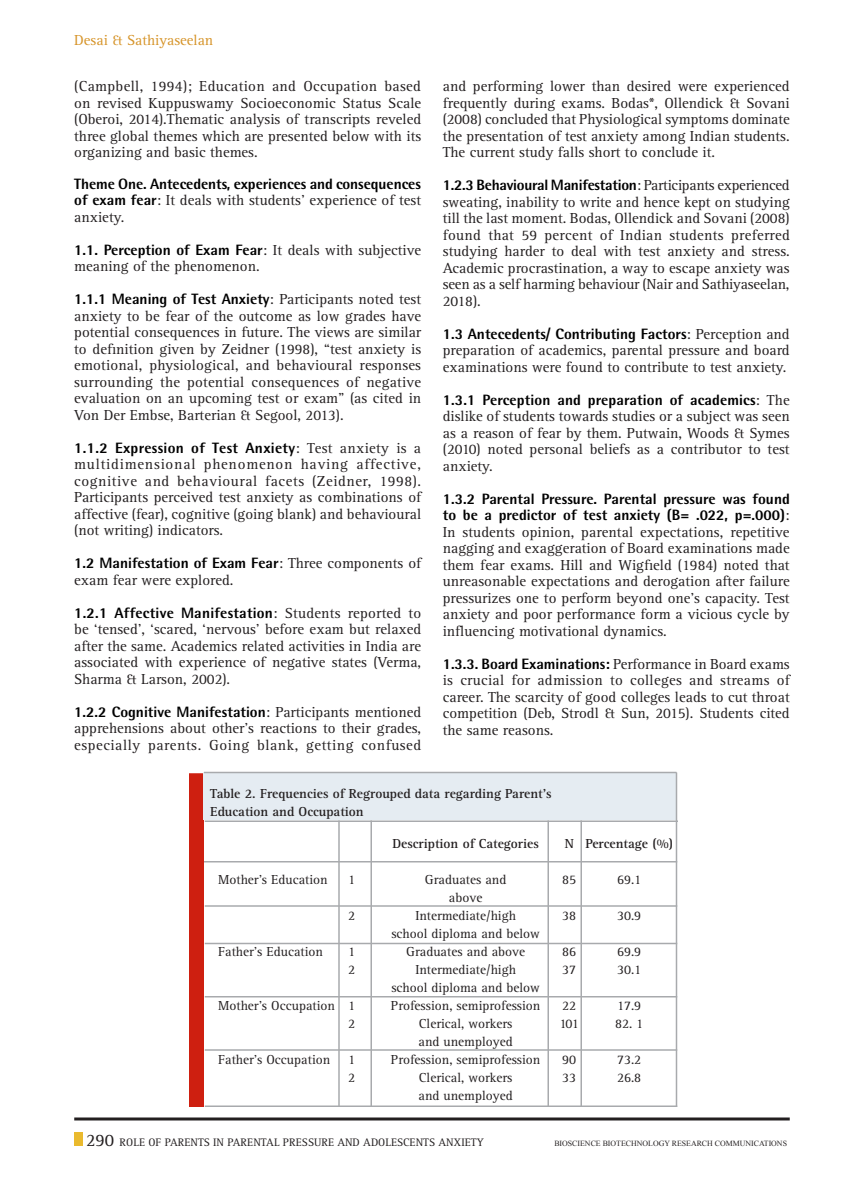
<style>
.page{position:relative;width:864px;height:1188px;background:#fff}
.page>*{position:absolute;margin:0;border:0;box-sizing:border-box;transform-origin:0 0}
.Body_text{font:15px/16.5px "Rotis Serif Std";color:#231f20;text-align:justify}
.Body_text-2{font:800 15px/16.5px "Rotis Semi Sans Std";letter-spacing:-.005em;color:#000;text-align:justify}
.Body_text-3{font:15px "Rotis Serif Std";color:#d69429}
.Body_text-4{font:13.5px "Rotis Serif Std";color:#231f20}
.Body_text-5{font:700 13.5px "Rotis Serif Std";color:#231f20}
.t1{font:11.25px "Rotis Serif Std";color:#231f20}
.t2{font:7.8px "Times New Roman";color:#231f20}
.s1{font-family:"Rotis Serif Std";font-weight:400;color:#231f20}
.s2{font-family:"Rotis Semi Sans Std";font-weight:800;color:#000}
.s3{font-size:18px}
</style>
<div class="page">
<div style="left:189px;top:773px;width:15px;height:334px;background:#ce1f10"></div>
<div style="left:203px;top:772px;width:474px;height:48px;background:#e5ecf2"></div>
<hr style="left:205px;top:820px;width:473px;height:2px;background:#a8aaad">
<hr style="left:204px;top:861px;width:473px;height:1px;background:#a8aaad">
<hr style="left:205px;top:905px;width:472px;height:2px;background:#a8aaad">
<hr style="left:205px;top:943px;width:472px;height:1px;background:#a8aaad">
<hr style="left:205px;top:996px;width:472px;height:2px;background:#a8aaad">
<hr style="left:205px;top:1049px;width:472px;height:2px;background:#a8aaad">
<hr style="left:205px;top:1106px;width:472px;height:1px;background:#a8aaad">
<hr style="left:338px;top:820px;width:2px;height:287px;background:#a8aaad">
<hr style="left:370px;top:820px;width:2px;height:287px;background:#a8aaad">
<hr style="left:548px;top:820px;width:1px;height:287px;background:#a8aaad">
<hr style="left:580px;top:820px;width:2px;height:287px;background:#a8aaad">
<hr style="left:676px;top:772px;width:1px;height:335px;background:#a8aaad">
<hr style="left:204px;top:772px;width:472px;height:1px;background:#a8aaad">
<div style="left:74px;top:1132px;width:9px;height:14px;background:#eaba2e"></div>
<hr style="left:74px;top:1118px;width:716px;height:2px;background:#231f20">
<p class="Body_text-3" style="left:74px;top:31px;width:141px">Desai &amp; Sathiyaseelan</p>
<p class="Body_text" style="left:74px;top:79px;width:349px">(Campbell, 1994); Education and Occupation based on revised Kuppuswamy Socioeconomic Status Scale (Oberoi, 2014).Thematic analysis of transcripts reveled three global themes which are presented below with its organizing and basic themes.</p>
<p class="Body_text-2" style="left:74px;top:175px;width:348px">Theme One. Antecedents, experiences and consequences of exam fear<span class="s1">: It deals with students’ experience of test anxiety.</span></p>
<p class="Body_text" style="left:74px;top:242px;width:348px"><span class="s2">1.1. Perception of Exam Fear</span>: It deals with subjective meaning of the phenomenon.</p>
<p class="Body_text" style="left:74px;top:292px;width:349px"><span class="s2">1.1.1 Meaning of Test Anxiety</span>: Participants noted test anxiety to be fear of the outcome as low grades have potential consequences in future. The views are similar to definition given by Zeidner (1998), “test anxiety is emotional, physiological, and behavioural responses surrounding the potential consequences of negative evaluation on an upcoming test or exam” (as cited in Von Der Embse, Barterian &amp; Segool, 2013).</p>
<p class="Body_text" style="left:74px;top:440px;width:349px"><span class="s2">1.1.2 Expression of Test Anxiety</span>: Test anxiety is a multidimensional phenomenon having affective, cognitive and behavioural facets (Zeidner, 1998).<br>Participants perceived test anxiety as combinations of affective (fear), cognitive (going blank) and behavioural (not writing) indicators.</p>
<p class="Body_text" style="left:74px;top:556px;width:348px"><span class="s2">1.2 Manifestation of Exam Fear</span>: Three components of exam fear were explored.</p>
<p class="Body_text" style="left:74px;top:605px;width:348px"><span class="s2">1.2.1 Affective Manifestation</span>: Students reported to be ‘tensed’, ‘scared, ‘nervous’ before exam but relaxed after the same. Academics related activities in India are associated with experience of negative states (Verma, Sharma &amp; Larson, 2002).</p>
<p class="Body_text" style="left:74px;top:704px;width:349px"><span class="s2">1.2.2 Cognitive Manifestation</span>: Participants mentioned apprehensions about other’s reactions to their grades, especially parents. Going blank, getting confused</p>
<p class="Body_text" style="left:443px;top:79px;width:348px">and performing lower than desired were experienced frequently during exams. Bodas*, Ollendick &amp; Sovani (2008) concluded that Physiological symptoms dominate the presentation of test anxiety among Indian students.<br>The current study falls short to conclude it.</p>
<p class="Body_text" style="left:443px;top:178px;width:349px"><span class="s2">1.2.3 Behavioural Manifestation</span>: Participants experienced sweating, inability to write and hence kept on studying till the last moment. Bodas, Ollendick and Sovani (2008) found that 59 percent of Indian students preferred studying harder to deal with test anxiety and stress.<br>Academic procrastination, a way to escape anxiety was seen as a self harming behaviour (Nair and Sathiyaseelan, 2018).</p>
<p class="Body_text" style="left:443px;top:326px;width:348px"><span class="s2">1.3 Antecedents/ Contributing Factors</span>: Perception and preparation of academics, parental pressure and board examinations were found to contribute to test anxiety.</p>
<p class="Body_text" style="left:443px;top:392px;width:348px"><span class="s2">1.3.1 Perception and preparation of academics</span>: The dislike of students towards studies or a subject was seen as a reason of fear by them. Putwain, Woods &amp; Symes (2010) noted personal beliefs as a contributor to test anxiety.</p>
<p class="Body_text" style="left:443px;top:491px;width:349px"><span class="s2">1.3.2 Parental Pressure. Parental pressure was found to be a predictor of test anxiety (B= .022, p=.000)</span>:<br>In students opinion, parental expectations, repetitive nagging and exaggeration of Board examinations made them fear exams. Hill and Wigfield (1984) noted that unreasonable expectations and derogation after failure pressurizes one to perform beyond one’s capacity. Test anxiety and poor performance form a vicious cycle by influencing motivational dynamics.</p>
<p class="Body_text" style="left:443px;top:656px;width:349px"><span class="s2">1.3.3. Board Examinations:</span> Performance in Board exams is crucial for admission to colleges and streams of career. The scarcity of good colleges leads to cut throat competition (Deb, Strodl &amp; Sun, 2015). Students cited the same reasons.</p>
<p class="Body_text-5" style="left:210px;top:786px;width:343px">Table 2. Frequencies of Regrouped data regarding Parent’s</p>
<p class="Body_text-5" style="left:210px;top:804px;width:155px">Education and Occupation</p>
<p class="Body_text-5" style="left:392px;top:835px;width:148px">Description of Categories</p>
<p class="Body_text-5" style="left:565px;top:835px;width:110px">N Percentage (%)</p>
<p class="Body_text-4" style="left:218px;top:872px;width:111px">Mother’s Education</p>
<p class="Body_text-4" style="left:348px;top:872px;width:9px">1</p>
<p class="Body_text-4" style="left:425px;top:872px;width:83px">Graduates and</p>
<p class="Body_text-4" style="left:562px;top:872px;width:16px">85</p>
<p class="Body_text-4" style="left:617px;top:872px;width:26px">69.1</p>
<p class="Body_text-4" style="left:449px;top:890px;width:35px">above</p>
<p class="Body_text-4" style="left:348px;top:908px;width:9px">2</p>
<p class="Body_text-4" style="left:415px;top:908px;width:102px">Intermediate/high</p>
<p class="Body_text-4" style="left:562px;top:908px;width:16px">38</p>
<p class="Body_text-4" style="left:617px;top:908px;width:26px">30.9</p>
<p class="Body_text-4" style="left:391px;top:926px;width:150px">school diploma and below</p>
<p class="Body_text-4" style="left:218px;top:944px;width:106px">Father’s Education</p>
<p class="Body_text-4" style="left:348px;top:944px;width:9px">1</p>
<p class="Body_text-4" style="left:406px;top:944px;width:121px">Graduates and above</p>
<p class="Body_text-4" style="left:562px;top:944px;width:16px">86</p>
<p class="Body_text-4" style="left:617px;top:944px;width:26px">69.9</p>
<p class="Body_text-4" style="left:348px;top:962px;width:9px">2</p>
<p class="Body_text-4" style="left:415px;top:962px;width:102px">Intermediate/high</p>
<p class="Body_text-4" style="left:562px;top:962px;width:16px">37</p>
<p class="Body_text-4" style="left:617px;top:962px;width:26px">30.1</p>
<p class="Body_text-4" style="left:391px;top:980px;width:150px">school diploma and below</p>
<p class="Body_text-4" style="left:218px;top:998px;width:138px">Mother’s Occupation 1</p>
<p class="Body_text-4" style="left:391px;top:998px;width:151px">Profession, semiprofession</p>
<p class="Body_text-4" style="left:562px;top:998px;width:16px">22</p>
<p class="Body_text-4" style="left:617px;top:998px;width:26px">17.9</p>
<p class="Body_text-4" style="left:348px;top:1016px;width:9px">2</p>
<p class="Body_text-4" style="left:419px;top:1016px;width:95px">Clerical, workers</p>
<p class="Body_text-4" style="left:559px;top:1016px;width:21px">101</p>
<p class="Body_text-4" style="left:615px;top:1016px;width:30px">82. 1</p>
<p class="Body_text-4" style="left:419px;top:1034px;width:96px">and unemployed</p>
<p class="Body_text-4" style="left:218px;top:1052px;width:114px">Father’s Occupation</p>
<p class="Body_text-4" style="left:348px;top:1052px;width:9px">1</p>
<p class="Body_text-4" style="left:391px;top:1052px;width:151px">Profession, semiprofession</p>
<p class="Body_text-4" style="left:562px;top:1052px;width:16px">90</p>
<p class="Body_text-4" style="left:617px;top:1052px;width:26px">73.2</p>
<p class="Body_text-4" style="left:348px;top:1070px;width:9px">2</p>
<p class="Body_text-4" style="left:419px;top:1070px;width:95px">Clerical, workers</p>
<p class="Body_text-4" style="left:562px;top:1070px;width:16px">33</p>
<p class="Body_text-4" style="left:617px;top:1070px;width:26px">26.8</p>
<p class="Body_text-4" style="left:419px;top:1088px;width:96px">and unemployed</p>
<p class="t1" style="left:86px;top:1136px;width:47px"><span class="s3">290</span> Role</p>
<p class="t1" style="left:148px;top:1136px;width:30px">of Parents</p>
<p class="t1" style="left:213px;top:1136px;width:28px">in Parental</p>
<p class="t1" style="left:283px;top:1136px;width:14px">Pressure</p>
<p class="t1" style="left:337px;top:1136px;width:9px">and</p>
<p class="t1" style="left:363px;top:1136px;width:16px">Adolescents</p>
<p class="t1" style="left:438px;top:1136px;width:15px">Anxiety</p>
<p class="t2" style="left:554px;top:1138px;width:234px">BIOSCIENCE BIOTECHNOLOGY RESEARCH COMMUNICATIONS</p>
</div>
